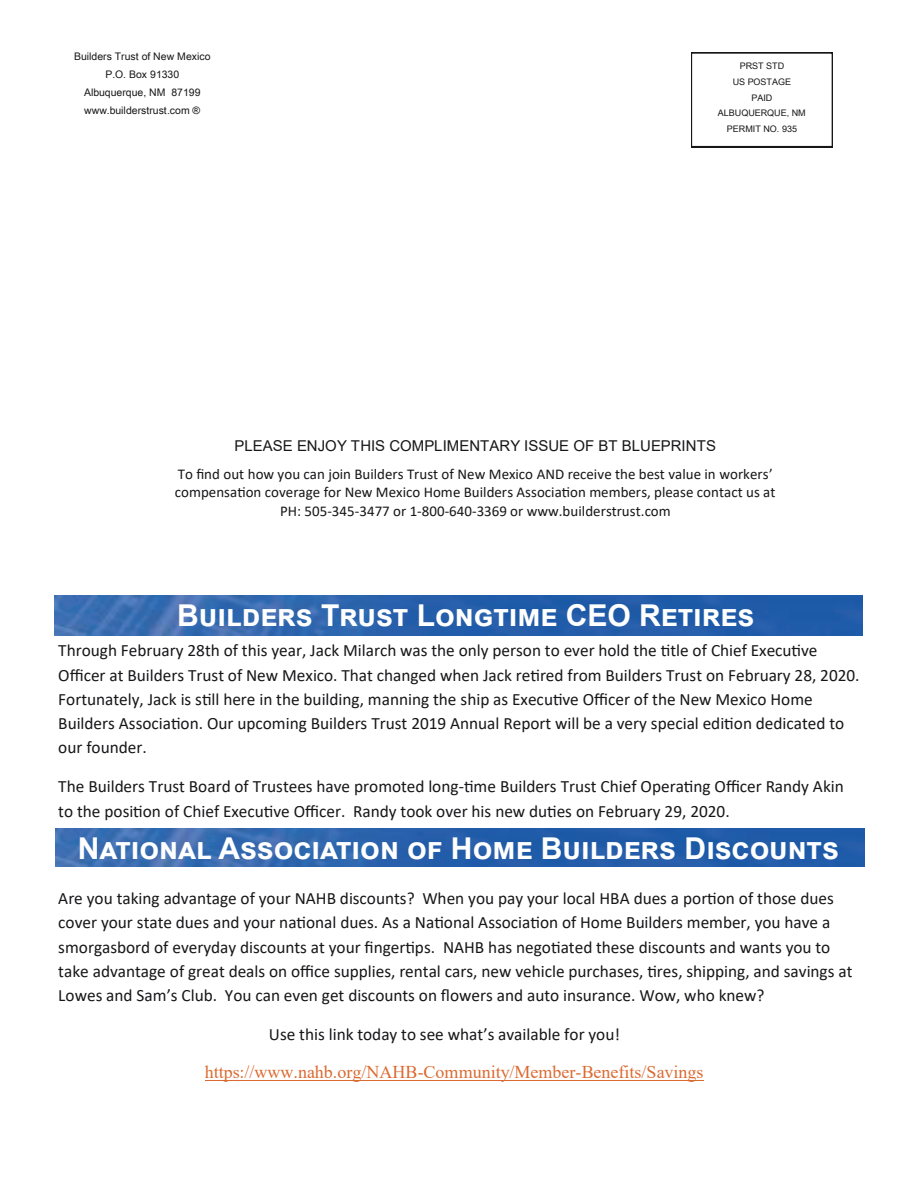
<style>
.page{position:relative;width:918px;height:1188px;background:#fff}
.page>*{position:absolute;margin:0;border:0;box-sizing:border-box;transform-origin:0 0}
.t1{font:700 30.15px "Arial";color:#fff}
.t2{font:700 30px "Arial";color:#fff}
.t3{font:18px "Times New Roman";color:#db6a31}
.t4{font:17.25px/24.3px "Calibri";color:#171618}
.t5{font:15px/28.2px "Calibri";color:#171618;text-align:center}
.t6{font:10.5px/18.3px "Arial Unicode MS";color:#171618;text-align:center}
.t7{font:9px/15.6px "Arial Unicode MS";color:#171618;text-align:center}
.s1{font-family:"Arial"}
</style>
<div class="page">
<svg style="left:691px;top:53px;width:142px;height:94px"></svg>
<img style="left:55px;top:595px;width:807px;height:40px">
<hr style="left:205px;top:1080px;width:498px;height:1px;background:#db6a31">
<img style="left:55px;top:829px;width:809px;height:38px">
<p class="t6" style="left:74px;top:47px;width:138px">Builders Trust of New Mexico<br>P.O. Box 91330<br>Albuquerque, NM 87199 www.builderstrust.com ®</p>
<p class="t7" style="left:718px;top:58px;width:89px">PRST STD<br>US POSTAGE<br>PAID<br>ALBUQUERQUE, NM<br>PERMIT NO. 935</p>
<p class="t5" style="left:178px;top:431px;width:597px"><span class="s1">PLEASE ENJOY THIS COMPLIMENTARY ISSUE OF BT BLUEPRINTS<br></span>To find out how you can join Builders Trust of New Mexico AND receive the best value in workers’</p>
<p class="t5" style="left:175px;top:483px;width:602px;line-height:18.3px">compensation coverage for New Mexico Home Builders Association members, please contact us at<br>PH: 505-345-3477 or 1-800-640-3369 or www.builderstrust.com</p>
<p class="t1" style="left:177px;top:594px;width:579px">Builders Trust Longtime CEO Retires</p>
<p class="t4" style="left:58px;top:638px;width:803px">Through February 28th of this year, Jack Milarch was the only person to ever hold the title of Chief Executive Officer at Builders Trust of New Mexico. That changed when Jack retired from Builders Trust on February 28, 2020.<br>Fortunately, Jack is still here in the building, manning the ship as Executive Officer of the New Mexico Home Builders Association. Our upcoming Builders Trust 2019 Annual Report will be a very special edition dedicated to our founder.</p>
<p class="t4" style="left:58px;top:774px;width:787px">The Builders Trust Board of Trustees have promoted long-time Builders Trust Chief Operating Officer Randy Akin to the position of Chief Executive Officer. Randy took over his new duties on February 29, 2020.</p>
<p class="t2" style="left:78px;top:828px;width:763px">National Association of Home Builders Discounts</p>
<p class="t4" style="left:58px;top:886px;width:796px">Are you taking advantage of your NAHB discounts? When you pay your local HBA dues a portion of those dues cover your state dues and your national dues. As a National Association of Home Builders member, you have a smorgasbord of everyday discounts at your fingertips. NAHB has negotiated these discounts and wants you to take advantage of great deals on office supplies, rental cars, new vehicle purchases, tires, shipping, and savings at Lowes and Sam’s Club. You can even get discounts on flowers and auto insurance. Wow, who knew?</p>
<p class="t4" style="left:269px;top:1022px;width:353px">Use this link today to see what’s available for you!</p>
<p class="t3" style="left:205px;top:1059px;width:500px">https://www.nahb.org/NAHB-Community/Member-Benefits/Savings</p>
</div>
